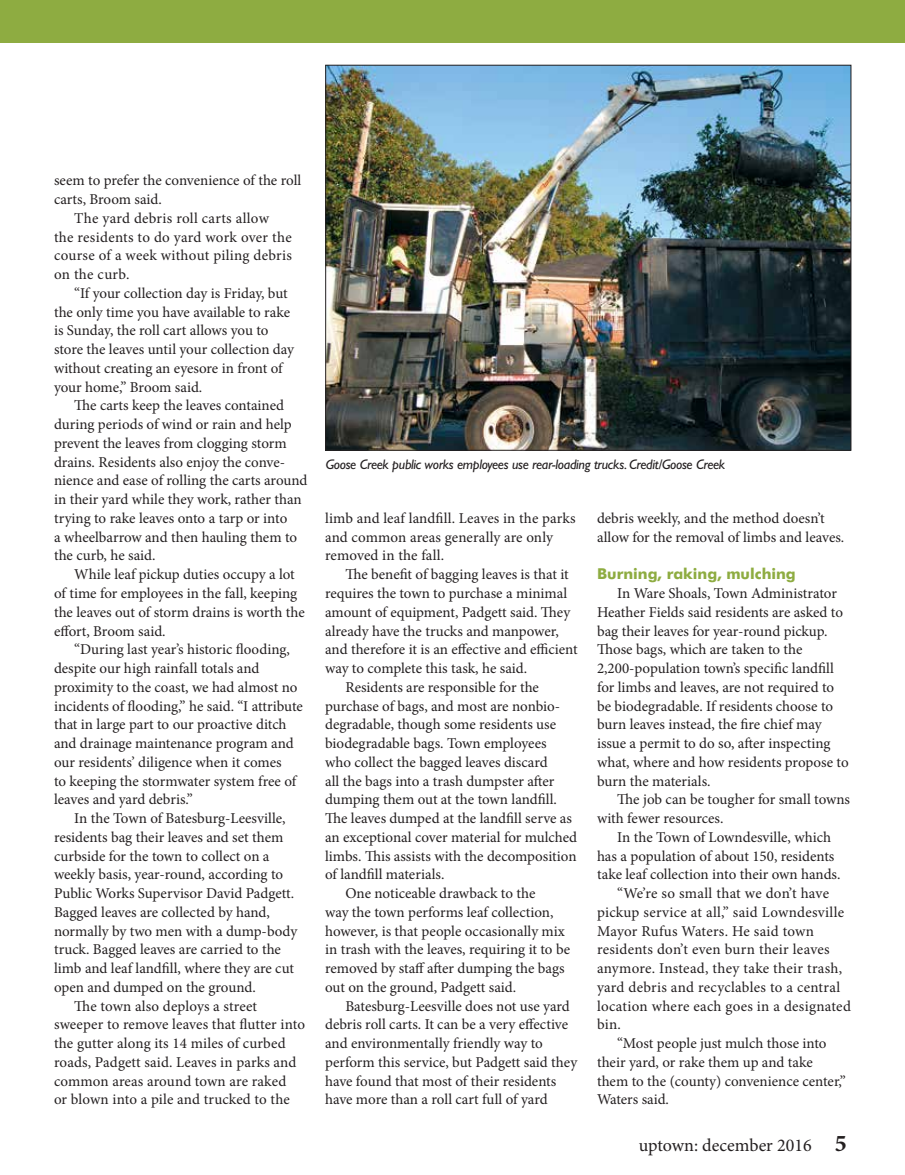
<style>
.page{position:relative;width:905px;height:1175px;background:#fff}
.page>*{position:absolute;margin:0;border:0;box-sizing:border-box;transform-origin:0 0}
.t1{font:18px "Minion Pro";color:#231f20}
.t2{font:15px/18.8px "Minion Pro";color:#231f20}
.t3{font:15px "Minion Pro";letter-spacing:.02em;color:#231f20}
.t4{font:700 15px "Futura BT";color:#8eac41}
.t5{font:italic 13.8px "Gill Sans Std";letter-spacing:-.02em;color:#231f20}
.s1{font-weight:700;font-size:24px}
</style>
<div class="page">
<img style="left:327px;top:67px;width:522px;height:381px">
<div style="left:0;top:0;width:904px;height:42px;background:#8eac41"></div>
<p class="t2" style="left:54px;top:171px;width:249px">seem to prefer the convenience of the roll</p>
<p class="t2" style="left:54px;top:190px;width:109px">carts, Broom said.</p>
<p class="t3" style="left:74px;top:208px;width:196px">The yard debris roll carts allow</p>
<p class="t2" style="left:54px;top:227px;width:239px">the residents to do yard work over the</p>
<p class="t2" style="left:54px;top:246px;width:239px">course of a week without piling debris</p>
<p class="t3" style="left:54px;top:264px;width:77px">on the curb.</p>
<p class="t2" style="left:74px;top:284px;width:215px">“If your collection day is Friday, but</p>
<p class="t2" style="left:54px;top:302px;width:237px">the only time you have available to rake</p>
<p class="t2" style="left:54px;top:321px;width:216px">is Sunday, the roll cart allows you to</p>
<p class="t2" style="left:54px;top:340px;width:241px">store the leaves until your collection day</p>
<p class="t2" style="left:54px;top:359px;width:230px">without creating an eyesore in front of</p>
<p class="t2" style="left:54px;top:377px;width:150px">your home,” Broom said.</p>
<p class="t2" style="left:74px;top:396px;width:211px">The carts keep the leaves contained</p>
<p class="t2" style="left:54px;top:415px;width:239px">during periods of wind or rain and help</p>
<p class="t2" style="left:54px;top:434px;width:234px">prevent the leaves from clogging storm</p>
<p class="t2" style="left:54px;top:452px;width:232px">drains. Residents also enjoy the conve-</p>
<p class="t2" style="left:54px;top:471px;width:255px">nience and ease of rolling the carts around</p>
<p class="t2" style="left:54px;top:490px;width:249px">in their yard while they work, rather than</p>
<p class="t2" style="left:54px;top:509px;width:235px">trying to rake leaves onto a tarp or into</p>
<p class="t2" style="left:54px;top:527px;width:245px">a wheelbarrow and then hauling them to</p>
<p class="t2" style="left:54px;top:546px;width:103px">the curb, he said.</p>
<p class="t2" style="left:74px;top:565px;width:222px">While leaf pickup duties occupy a lot</p>
<p class="t2" style="left:54px;top:584px;width:245px">of time for employees in the fall, keeping</p>
<p class="t2" style="left:54px;top:602px;width:252px">the leaves out of storm drains is worth the</p>
<p class="t2" style="left:54px;top:621px;width:113px">effort, Broom said.</p>
<p class="t2" style="left:74px;top:640px;width:217px">“During last year’s historic flooding,</p>
<p class="t2" style="left:54px;top:659px;width:207px">despite our high rainfall totals and</p>
<p class="t2" style="left:54px;top:677px;width:245px">proximity to the coast, we had almost no</p>
<p class="t2" style="left:54px;top:696px;width:250px">incidents of flooding,” he said. “I attribute</p>
<p class="t2" style="left:54px;top:715px;width:234px">that in large part to our proactive ditch</p>
<p class="t2" style="left:54px;top:734px;width:241px">and drainage maintenance program and</p>
<p class="t2" style="left:54px;top:752px;width:229px">our residents’ diligence when it comes</p>
<p class="t2" style="left:54px;top:771px;width:244px">to keeping the stormwater system free of</p>
<p class="t2" style="left:54px;top:790px;width:140px">leaves and yard debris.”</p>
<p class="t2" style="left:74px;top:809px;width:213px">In the Town of Batesburg-Leesville,</p>
<p class="t2" style="left:54px;top:827px;width:231px">residents bag their leaves and set them</p>
<p class="t2" style="left:54px;top:846px;width:217px">curbside for the town to collect on a</p>
<p class="t2" style="left:54px;top:865px;width:231px">weekly basis, year-round, according to</p>
<p class="t2" style="left:54px;top:884px;width:242px">Public Works Supervisor David Padgett.</p>
<p class="t2" style="left:54px;top:902px;width:217px">Bagged leaves are collected by hand,</p>
<p class="t2" style="left:54px;top:921px;width:245px">normally by two men with a dump-body</p>
<p class="t2" style="left:54px;top:940px;width:228px">truck. Bagged leaves are carried to the</p>
<p class="t2" style="left:54px;top:959px;width:241px">limb and leaf landfill, where they are cut</p>
<p class="t2" style="left:54px;top:977px;width:203px">open and dumped on the ground.</p>
<p class="t2" style="left:74px;top:996px;width:184px">The town also deploys a street</p>
<p class="t2" style="left:54px;top:1015px;width:252px">sweeper to remove leaves that flutter into</p>
<p class="t2" style="left:54px;top:1034px;width:233px">the gutter along its 14 miles of curbed</p>
<p class="t2" style="left:54px;top:1052px;width:244px">roads, Padgett said. Leaves in parks and</p>
<p class="t2" style="left:54px;top:1071px;width:234px">common areas around town are raked</p>
<p class="t2" style="left:54px;top:1090px;width:237px">or blown into a pile and trucked to the</p>
<p class="t5" style="left:326px;top:457px;width:401px">Goose Creek public works employees use rear-loading trucks. Credit/Goose Creek</p>
<p class="t2" style="left:325px;top:509px;width:252px">limb and leaf landfill. Leaves in the parks and common areas generally are only removed in the fall.</p>
<p class="t2" style="left:345px;top:565px;width:225px">The benefit of bagging leaves is that it</p>
<p class="t2" style="left:325px;top:584px;width:244px">requires the town to purchase a minimal</p>
<p class="t2" style="left:325px;top:602px;width:247px">amount of equipment, Padgett said. They</p>
<p class="t2" style="left:325px;top:621px;width:235px">already have the trucks and manpower,</p>
<p class="t2" style="left:325px;top:640px;width:254px">and therefore it is an effective and efficient</p>
<p class="t2" style="left:325px;top:659px;width:203px">way to complete this task, he said.</p>
<p class="t2" style="left:345px;top:677px;width:195px">Residents are responsible for the</p>
<p class="t2" style="left:325px;top:696px;width:236px">purchase of bags, and most are nonbio-</p>
<p class="t2" style="left:325px;top:715px;width:232px">degradable, though some residents use</p>
<p class="t2" style="left:325px;top:734px;width:223px">biodegradable bags. Town employees</p>
<p class="t2" style="left:325px;top:752px;width:224px">who collect the bagged leaves discard</p>
<p class="t2" style="left:325px;top:771px;width:231px">all the bags into a trash dumpster after</p>
<p class="t2" style="left:325px;top:790px;width:233px">dumping them out at the town landfill.</p>
<p class="t2" style="left:325px;top:809px;width:248px">The leaves dumped at the landfill serve as</p>
<p class="t2" style="left:325px;top:827px;width:254px">an exceptional cover material for mulched</p>
<p class="t2" style="left:325px;top:846px;width:253px">limbs. This assists with the decomposition</p>
<p class="t2" style="left:325px;top:865px;width:121px">of landfill materials.</p>
<p class="t2" style="left:345px;top:884px;width:191px">One noticeable drawback to the</p>
<p class="t2" style="left:325px;top:902px;width:230px">way the town performs leaf collection,</p>
<p class="t2" style="left:325px;top:921px;width:241px">however, is that people occasionally mix</p>
<p class="t2" style="left:325px;top:940px;width:246px">in trash with the leaves, requiring it to be</p>
<p class="t2" style="left:325px;top:959px;width:241px">removed by staff after dumping the bags</p>
<p class="t2" style="left:325px;top:977px;width:193px">out on the ground, Padgett said.</p>
<p class="t2" style="left:345px;top:996px;width:226px">Batesburg-Leesville does not use yard</p>
<p class="t2" style="left:325px;top:1015px;width:244px">debris roll carts. It can be a very effective</p>
<p class="t2" style="left:325px;top:1034px;width:219px">and environmentally friendly way to</p>
<p class="t2" style="left:325px;top:1052px;width:254px">perform this service, but Padgett said they</p>
<p class="t2" style="left:325px;top:1071px;width:233px">have found that most of their residents</p>
<p class="t2" style="left:325px;top:1090px;width:224px">have more than a roll cart full of yard</p>
<p class="t2" style="left:597px;top:509px;width:249px">debris weekly, and the method doesn’t allow for the removal of limbs and leaves.</p>
<p class="t4" style="left:597px;top:565px;width:200px">Burning, raking, mulching</p>
<p class="t2" style="left:597px;top:584px;width:253px;text-indent:20px">In Ware Shoals, Town Administrator Heather Fields said residents are asked to bag their leaves for year-round pickup.<br>Those bags, which are taken to the 2,200-population town’s specific landfill for limbs and leaves, are not required to be biodegradable. If residents choose to burn leaves instead, the fire chief may issue a permit to do so, after inspecting what, where and how residents propose to burn the materials.</p>
<p class="t2" style="left:597px;top:790px;width:254px;text-indent:20px">The job can be tougher for small towns with fewer resources.</p>
<p class="t2" style="left:617px;top:827px;width:215px">In the Town of Lowndesville, which</p>
<p class="t2" style="left:597px;top:846px;width:239px">has a population of about 150, residents</p>
<p class="t2" style="left:597px;top:865px;width:245px">take leaf collection into their own hands.</p>
<p class="t2" style="left:617px;top:884px;width:213px">“We’re so small that we don’t have</p>
<p class="t3" style="left:597px;top:902px;width:249px">pickup service at all,” said Lowndesville</p>
<p class="t2" style="left:597px;top:921px;width:219px">Mayor Rufus Waters. He said town</p>
<p class="t3" style="left:597px;top:939px;width:234px">residents don’t even burn their leaves</p>
<p class="t2" style="left:597px;top:959px;width:247px">anymore. Instead, they take their trash,</p>
<p class="t2" style="left:597px;top:977px;width:245px">yard debris and recyclables to a central</p>
<p class="t3" style="left:597px;top:995px;width:255px">location where each goes in a designated</p>
<p class="t2" style="left:597px;top:1015px;width:25px">bin.</p>
<p class="t2" style="left:617px;top:1034px;width:211px">“Most people just mulch those into</p>
<p class="t2" style="left:597px;top:1052px;width:217px">their yard, or rake them up and take</p>
<p class="t2" style="left:597px;top:1071px;width:250px">them to the (county) convenience center,”</p>
<p class="t2" style="left:597px;top:1090px;width:73px">Waters said.</p>
<p class="t1" style="left:639px;top:1133px;width:209px">uptown: december 2016 <span class="s1">5</span></p>
</div>
